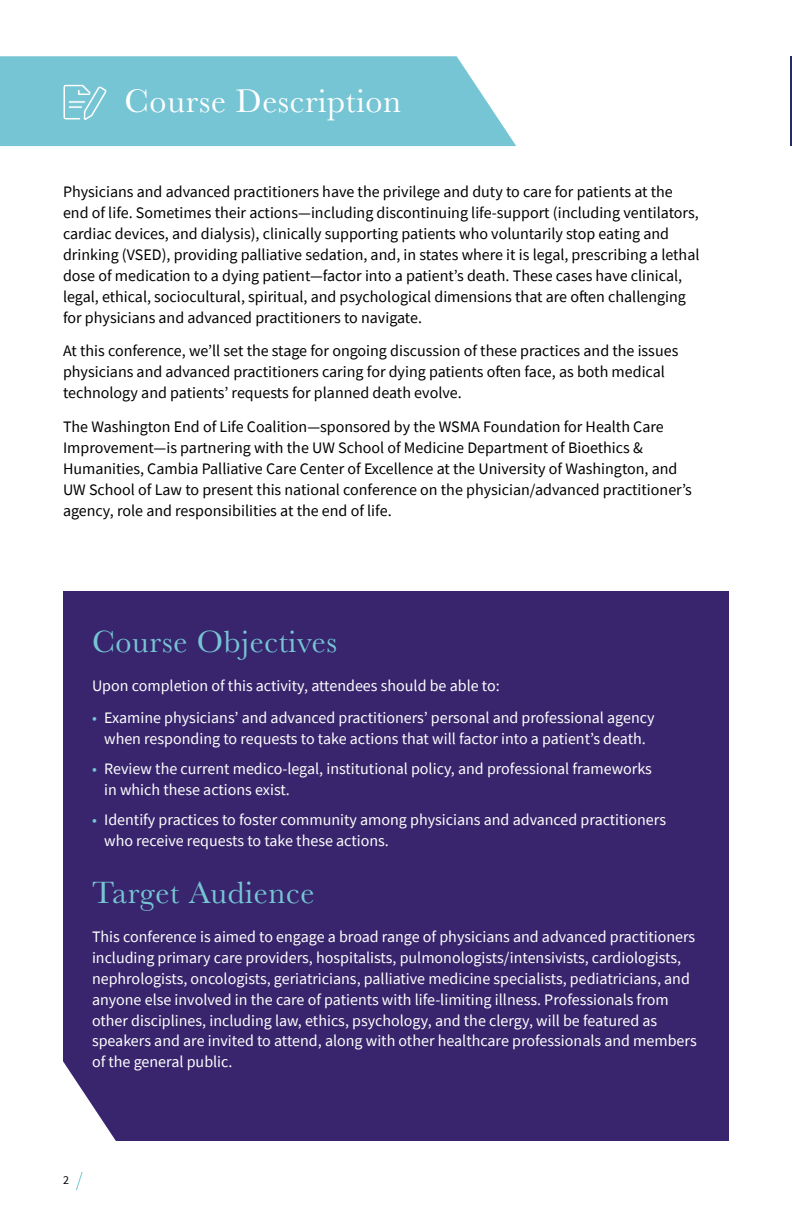
<style>
.page{position:relative;width:792px;height:1224px;background:#fff}
.page>*{position:absolute;margin:0;border:0;box-sizing:border-box;transform-origin:0 0}
.t1{font:34px "Baskerville";letter-spacing:.02em;color:#fff}
.t2{font:32px "Baskerville";letter-spacing:.02em;color:#76c5d4}
.t3{font:16px/21px "Source Sans Pro";color:#000}
.t4{font:16px/21px "Source Sans Pro";color:#fff}
.t5{font:12px "Source Sans Pro";color:#000}
.s1{color:#76c5d4}
</style>
<div class="page">
<svg style="left:0;top:56px;width:516px;height:90px;fill:#76c5d4"></svg>
<div style="left:63px;top:592px;width:666px;height:549px;background:#38256d"></div>
<svg style="left:63px;top:1061px;width:53px;height:80px"></svg>
<hr style="left:791px;top:56px;width:1px;height:90px;background:#232c65">
<svg style="left:62px;top:83px;width:46px;height:38px"></svg>
<svg style="left:76px;top:1172px;width:7px;height:18px"></svg>
<h1 class="t1" style="left:125px;top:79px;width:278px">Course Description</h1>
<p class="t3" style="left:63px;top:181px;width:638px">Physicians and advanced practitioners have the privilege and duty to care for patients at the end of life. Sometimes their actions—including discontinuing life-support (including ventilators, cardiac devices, and dialysis), clinically supporting patients who voluntarily stop eating and drinking (VSED), providing palliative sedation, and, in states where it is legal, prescribing a lethal dose of medication to a dying patient—factor into a patient’s death. These cases have clinical, legal, ethical, sociocultural, spiritual, and psychological dimensions that are often challenging for physicians and advanced practitioners to navigate.</p>
<p class="t3" style="left:63px;top:340px;width:617px">At this conference, we’ll set the stage for ongoing discussion of these practices and the issues physicians and advanced practitioners caring for dying patients often face, as both medical technology and patients’ requests for planned death evolve.</p>
<p class="t3" style="left:63px;top:416px;width:631px">The Washington End of Life Coalition—sponsored by the WSMA Foundation for Health Care Improvement—is partnering with the UW School of Medicine Department of Bioethics &amp; Humanities, Cambia Palliative Care Center of Excellence at the University of Washington, and UW School of Law to present this national conference on the physician/advanced practitioner’s agency, role and responsibilities at the end of life.</p>
<h2 class="t2" style="left:92px;top:621px;width:247px">Course Objectives</h2>
<p class="t4" style="left:92px;top:675px;width:409px">Upon completion of this activity, attendees should be able to:</p>
<p class="t4" style="left:92px;top:707px;width:564px;text-align:center"><span class="s1">•</span> Examine physicians’ and advanced practitioners’ personal and professional agency when responding to requests to take actions that will factor into a patient’s death.</p>
<p class="t4" style="left:104px;top:758px;width:549px;text-indent:-12px"><span class="s1">•</span> Review the current medico-legal, institutional policy, and professional frameworks in which these actions exist.</p>
<p class="t4" style="left:104px;top:809px;width:563px;text-indent:-12px"><span class="s1">•</span> Identify practices to foster community among physicians and advanced practitioners who receive requests to take these actions.</p>
<h2 class="t2" style="left:92px;top:872px;width:224px">Target Audience</h2>
<p class="t4" style="left:92px;top:926px;width:606px">This conference is aimed to engage a broad range of physicians and advanced practitioners including primary care providers, hospitalists, pulmonologists/intensivists, cardiologists, nephrologists, oncologists, geriatricians, palliative medicine specialists, pediatricians, and anyone else involved in the care of patients with life-limiting illness. Professionals from other disciplines, including law, ethics, psychology, and the clergy, will be featured as speakers and are invited to attend, along with other healthcare professionals and members of the general public.</p>
<p class="t5" style="left:63px;top:1172px;width:7px">2</p>
</div>
